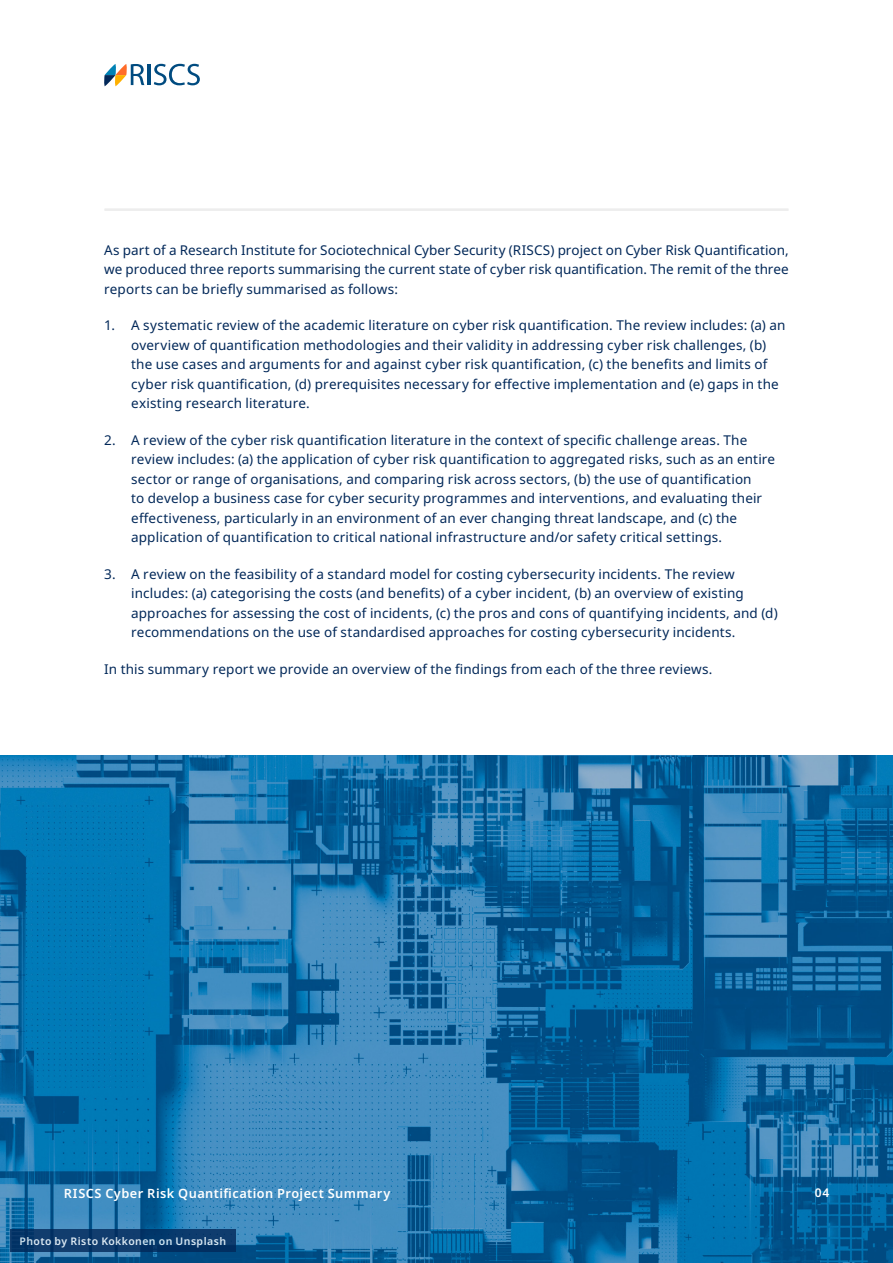
<style>
.page{position:relative;width:893px;height:1263px;background:#fff}
.page>*{position:absolute;margin:0;border:0;box-sizing:border-box;transform-origin:0 0}
.t1{font:13.5px/19.5px "Noto Sans";letter-spacing:.01em;color:#022859}
.t2{font:600 12.75px "Noto Sans";letter-spacing:.035em;color:#fff}
.t3{font:600 12px "Noto Sans";color:#fff}
.t4{font:600 10.5px "Noto Sans";letter-spacing:.04em;color:#fff}
</style>
<div class="page">
<img style="left:0;top:755px;width:893px;height:508px">
<div style="left:11px;top:1230px;width:225px;height:22px;background:linear-gradient(to right,#0d3a6b,#08376a)"></div>
<svg style="left:104px;top:64px;width:40px;height:22px"></svg>
<hr style="left:147px;top:64px;width:3px;height:21px;background:#004b80">
<svg style="left:154px;top:64px;width:46px;height:21px"></svg>
<hr style="left:105px;top:208px;width:683px;height:2px;background:#ededed">
<hr style="left:105px;top:209px;width:683px;height:2px;background:#ededed">
<p class="t1" style="left:104px;top:240px;width:686px;text-align:justify">As part of a Research Institute for Sociotechnical Cyber Security (RISCS) project on Cyber Risk Quantification, we produced three reports summarising the current state of cyber risk quantification. The remit of the three reports can be briefly summarised as follows:</p>
<p class="t1" style="left:131px;top:316px;width:656px;text-indent:-27px">1. A systematic review of the academic literature on cyber risk quantification. The review includes: (a) an overview of quantification methodologies and their validity in addressing cyber risk challenges, (b) the use cases and arguments for and against cyber risk quantification, (c) the benefits and limits of cyber risk quantification, (d) prerequisites necessary for effective implementation and (e) gaps in the existing research literature.</p>
<p class="t1" style="left:131px;top:430px;width:645px;text-indent:-27px">2. A review of the cyber risk quantification literature in the context of specific challenge areas. The review includes: (a) the application of cyber risk quantification to aggregated risks, such as an entire sector or range of organisations, and comparing risk across sectors, (b) the use of quantification<br>to develop a business case for cyber security programmes and interventions, and evaluating their effectiveness, particularly in an environment of an ever changing threat landscape, and (c) the application of quantification to critical national infrastructure and/or safety critical settings.</p>
<p class="t1" style="left:131px;top:564px;width:648px;text-indent:-27px">3. A review on the feasibility of a standard model for costing cybersecurity incidents. The review includes: (a) categorising the costs (and benefits) of a cyber incident, (b) an overview of existing approaches for assessing the cost of incidents, (c) the pros and cons of quantifying incidents, and (d) recommendations on the use of standardised approaches for costing cybersecurity incidents.</p>
<p class="t1" style="left:104px;top:659px;width:610px">In this summary report we provide an overview of the findings from each of the three reviews.</p>
<p class="t2" style="left:64px;top:1184px;width:328px">RISCS Cyber Risk Quantification Project Summary</p>
<p class="t3" style="left:815px;top:1184px;width:16px">04</p>
<p class="t4" style="left:19px;top:1233px;width:208px">Photo by Risto Kokkonen on Unsplash</p>
</div>
